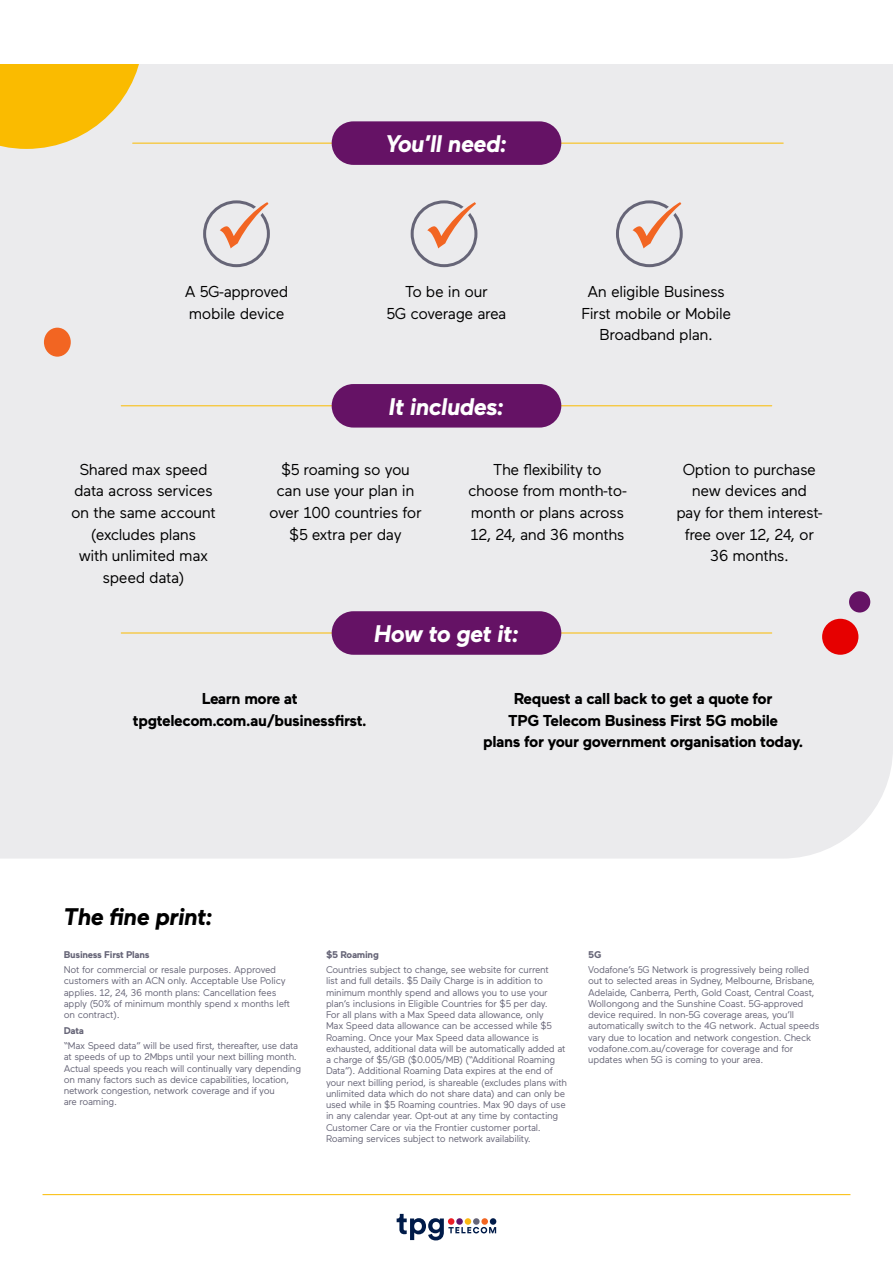
<style>
.page{position:relative;width:893px;height:1263px;background:#fff}
.page>*{position:absolute;margin:0;border:0;box-sizing:border-box;transform-origin:0 0}
.t1{font:italic 700 24px "Maax";letter-spacing:-.025em;color:#fff}
.t2{font:italic 700 24px "Maax";letter-spacing:-.025em;color:#000}
.t3{font:15.75px/21.6px "Maax";letter-spacing:-.025em;color:#000;text-align:center}
.t4{font:700 15.75px/21.6px "Maax";letter-spacing:-.025em;color:#000;text-align:center}
.t5{font:9.75px/11.2px "Maax";letter-spacing:-.025em;color:#666577}
.t6{font:700 9.75px "Maax";letter-spacing:-.025em;color:#666577}
</style>
<div class="page">
<hr style="left:43px;top:1194px;width:807px;height:1px;background:#fabb00">
<div style="left:0;top:64px;width:893px;height:794px;background:#ebebed"></div>
<div style="left:822px;top:619px;width:36px;height:36px;background:#e60000;border-radius:50%"></div>
<div style="left:849px;top:591px;width:21px;height:21px;background:#651265;border-radius:50%"></div>
<svg style="left:0;top:64px;width:144px;height:85px;background:#f6c637"></svg>
<div style="left:44px;top:328px;width:27px;height:29px;background:#f26522;border-radius:50%"></div>
<svg style="left:397px;top:1214px;width:99px;height:26px"></svg>
<div style="left:490px;top:1218px;width:6px;height:7px;background:#001b49;border-radius:50%"></div>
<div style="left:448px;top:1218px;width:6px;height:7px;background:#ed1d24;border-radius:50%"></div>
<div style="left:473px;top:1218px;width:7px;height:7px;background:#666577;border-radius:50%"></div>
<div style="left:481px;top:1218px;width:7px;height:7px;background:#f26522;border-radius:50%"></div>
<div style="left:465px;top:1218px;width:6px;height:7px;background:#fdb913;border-radius:50%"></div>
<svg style="left:456px;top:1218px;width:7px;height:7px"></svg>
<div style="left:203px;top:200px;width:67px;height:67px;border:3px solid #666577;border-radius:50%"></div>
<div style="left:411px;top:200px;width:66px;height:67px;border:3px solid #666577;border-radius:50%"></div>
<div style="left:616px;top:200px;width:67px;height:67px;border:3px solid #666577;border-radius:50%"></div>
<hr style="left:121px;top:633px;width:651px;height:1px;background:#fabb00">
<hr style="left:121px;top:405px;width:651px;height:1px;background:#fabb00">
<div style="left:332px;top:611px;width:229px;height:44px;background:#651265;border-radius:22px"></div>
<div style="left:332px;top:384px;width:229px;height:44px;background:#651265;border-radius:22px"></div>
<hr style="left:133px;top:143px;width:650px;height:1px;background:#fabb00">
<div style="left:332px;top:121px;width:229px;height:44px;background:#651265;border-radius:22px"></div>
<svg style="left:220px;top:201px;width:49px;height:47px;background:#dddde1"></svg>
<svg style="left:427px;top:201px;width:49px;height:47px;background:#dddde1"></svg>
<svg style="left:633px;top:201px;width:48px;height:47px;background:#dedee1"></svg>
<p class="t1" style="left:386px;top:128px;width:123px">You’ll need:</p>
<p class="t3" style="left:185px;top:280px;width:105px;text-align:left">A 5G-approved mobile device</p>
<p class="t3" style="left:387px;top:280px;width:121px">To be in our<br>5G coverage area</p>
<p class="t3" style="left:581px;top:280px;width:151px">An eligible Business<br>First mobile or Mobile<br>Broadband plan.</p>
<p class="t1" style="left:389px;top:391px;width:116px">It includes:</p>
<p class="t3" style="left:71px;top:458px;width:146px">Shared max speed data across services on the same account (excludes plans<br>with unlimited max speed data)</p>
<p class="t3" style="left:269px;top:458px;width:154px">$5 roaming so you can use your plan in over 100 countries for $5 extra per day</p>
<p class="t3" style="left:468px;top:458px;width:160px">The flexibility to choose from month-to&shy;month or plans across<br>12, 24, and 36 months</p>
<p class="t3" style="left:676px;top:458px;width:148px">Option to purchase new devices and<br>pay for them interest&shy;free over 12, 24, or<br>36 months.</p>
<p class="t1" style="left:374px;top:618px;width:146px">How to get it:</p>
<p class="t4" style="left:133px;top:687px;width:235px">Learn more at tpgtelecom.com.au/businessfirst.</p>
<p class="t4" style="left:483px;top:687px;width:321px">Request a call back to get a quote for<br>TPG Telecom Business First 5G mobile<br>plans for your government organisation today.</p>
<p class="t2" style="left:64px;top:900px;width:150px">The fine print:</p>
<p class="t6" style="left:64px;top:948px;width:87px">Business First Plans</p>
<p class="t5" style="left:64px;top:963px;width:228px">Not for commercial or resale purposes. Approved customers with an ACN only. Acceptable Use Policy applies. 12, 24, 36 month plans: Cancellation fees apply (50% of minimum monthly spend x months left on contract).</p>
<p class="t6" style="left:64px;top:1024px;width:22px">Data</p>
<p class="t5" style="left:64px;top:1039px;width:239px">“Max Speed data” will be used first, thereafter, use data at speeds of up to 2Mbps until your next billing month.<br>Actual speeds you reach will continually vary depending on many factors such as device capabilities, location, network congestion, network coverage and if you<br>are roaming.</p>
<p class="t6" style="left:326px;top:948px;width:54px">$5 Roaming</p>
<p class="t5" style="left:326px;top:963px;width:242px">Countries subject to change, see website for current<br>list and full details. $5 Daily Charge is in addition to minimum monthly spend and allows you to use your plan’s inclusions in Eligible Countries for $5 per day.<br>For all plans with a Max Speed data allowance, only<br>Max Speed data allowance can be accessed while $5<br>Roaming. Once your Max Speed data allowance is exhausted, additional data will be automatically added at a charge of $5/GB ($0.005/MB) (“Additional Roaming Data”). Additional Roaming Data expires at the end of your next billing period, is shareable (excludes plans with unlimited data which do not share data) and can only be used while in $5 Roaming countries. Max 90 days of use in any calendar year. Opt-out at any time by contacting Customer Care or via the Frontier customer portal.<br>Roaming services subject to network availability.</p>
<p class="t6" style="left:588px;top:948px;width:15px">5G</p>
<p class="t5" style="left:588px;top:963px;width:233px">Vodafone’s 5G Network is progressively being rolled out to selected areas in Sydney, Melbourne, Brisbane, Adelaide, Canberra, Perth, Gold Coast, Central Coast, Wollongong and the Sunshine Coast. 5G-approved device required. In non-5G coverage areas, you’ll automatically switch to the 4G network. Actual speeds vary due to location and network congestion. Check vodafone.com.au/coverage for coverage and for updates when 5G is coming to your area.</p>
</div>
